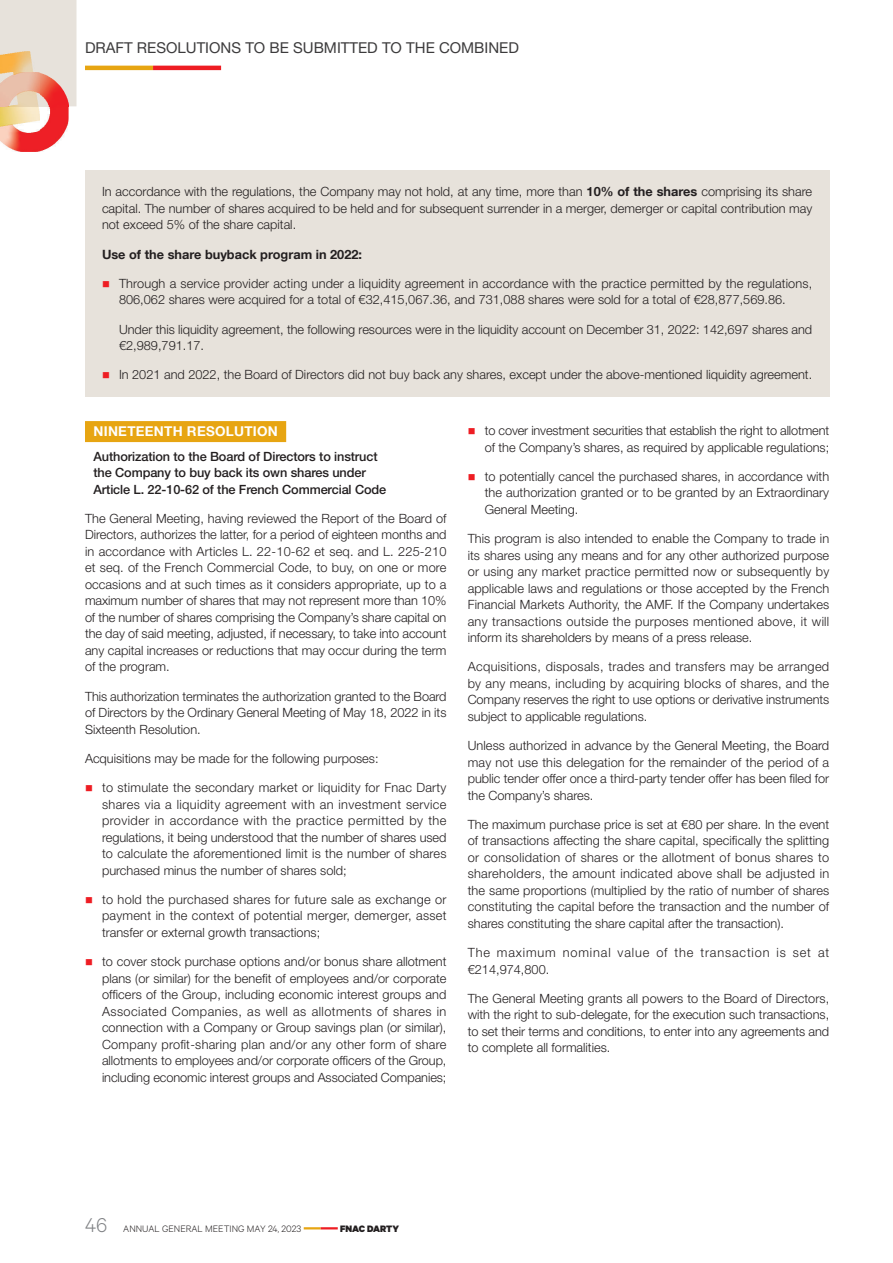
<style>
.page{position:relative;width:893px;height:1263px;background:#fff}
.page>*{position:absolute;margin:0;border:0;box-sizing:border-box;transform-origin:0 0}
.t1{font:15px "Helvetica Neue LT Std";color:#3c3b3c}
.t2{font:700 13.5px "Helvetica Neue LT Com";letter-spacing:.02em;color:#fff}
.t3{font:300 12.75px/16.5px "Helvetica Neue LT Std";color:#231f20;text-align:justify}
.t4{font:500 12.75px/16.5px "Helvetica Neue LT Std";letter-spacing:-.01em;color:#231f20}
.t5{font:300 12.75px/16.5px "Helvetica Neue LT Std";letter-spacing:.065em;color:#231f20}
.t6{font:700 12.75px "Helvetica Neue LT Com";color:#231f20}
.t7{font:300 10.5px "Calibre";color:#231f20}
.t8{font:900 10.5px "Calibre";color:#231f20}
.s1{font-family:"Helvetica Neue LT Com";font-weight:700}
.s2{color:#ee1d23}
.s3{font-size:22.5px;color:#808285}
</style>
<div class="page">
<svg style="left:304px;top:1227px;width:34px;height:2px"></svg>
<hr style="left:85px;top:66px;width:68px;height:4px;background:#e7a512">
<hr style="left:153px;top:66px;width:68px;height:4px;background:#ee1d23">
<img style="left:0;top:106px;width:69px;height:46px">
<svg style="left:0;top:0;width:76px;height:106px"></svg>
<img style="left:0;top:51px;width:40px;height:80px">
<img style="left:0;top:105px;width:40px;height:1px">
<div style="left:85px;top:170px;width:744px;height:226px;background:#e7e2db"></div>
<div style="left:85px;top:421px;width:201px;height:21px;background:#e7a512"></div>
<p class="t1" style="left:85px;top:43px;width:435px">DRAFT RESOLUTIONS TO BE SUBMITTED TO THE COMBINED</p>
<p class="t3" style="left:102px;top:185px;width:712px">In accordance with the regulations, the Company may not hold, at any time, more than <span class="s1">10% of the shares</span> comprising its share capital. The number of shares acquired to be held and for subsequent surrender in a merger, demerger or capital contribution may not exceed 5% of the share capital.</p>
<p class="t6" style="left:102px;top:249px;width:261px">Use of the share buyback program in 2022:</p>
<p class="t3" style="left:119px;top:277px;width:695px;text-indent:-17px"><span class="s2">■</span> Through a service provider acting under a liquidity agreement in accordance with the practice permitted by the regulations,<br>806,062 shares were acquired for a total of €32,415,067.36, and 731,088 shares were sold for a total of €28,877,569.86.</p>
<p class="t3" style="left:119px;top:322px;width:695px">Under this liquidity agreement, the following resources were in the liquidity account on December 31, 2022: 142,697 shares and €2,989,791.17.</p>
<p class="t3" style="left:102px;top:368px;width:712px"><span class="s2">■</span> In 2021 and 2022, the Board of Directors did not buy back any shares, except under the above-mentioned liquidity agreement.</p>
<p class="t2" style="left:94px;top:426px;width:186px">NINETEENTH RESOLUTION</p>
<p class="t4" style="left:94px;top:449px;width:294px">Authorization to the Board of Directors to instruct the Company to buy back its own shares under<br>Article L. 22-10-62 of the French Commercial Code</p>
<p class="t3" style="left:85px;top:512px;width:363px">The General Meeting, having reviewed the Report of the Board of Directors, authorizes the latter, for a period of eighteen months and in accordance with Articles L. 22-10-62 et seq. and L. 225-210 et seq. of the French Commercial Code, to buy, on one or more occasions and at such times as it considers appropriate, up to a maximum number of shares that may not represent more than 10% of the number of shares comprising the Company’s share capital on the day of said meeting, adjusted, if necessary, to take into account any capital increases or reductions that may occur during the term of the program.</p>
<p class="t3" style="left:85px;top:690px;width:363px">This authorization terminates the authorization granted to the Board of Directors by the Ordinary General Meeting of May 18, 2022 in its Sixteenth Resolution.</p>
<p class="t3" style="left:85px;top:752px;width:295px">Acquisitions may be made for the following purposes:</p>
<p class="t3" style="left:102px;top:781px;width:346px;text-indent:-17px"><span class="s2">■</span> to stimulate the secondary market or liquidity for Fnac Darty shares via a liquidity agreement with an investment service provider in accordance with the practice permitted by the regulations, it being understood that the number of shares used to calculate the aforementioned limit is the number of shares purchased minus the number of shares sold;</p>
<p class="t3" style="left:102px;top:893px;width:346px;text-indent:-17px"><span class="s2">■</span> to hold the purchased shares for future sale as exchange or payment in the context of potential merger, demerger, asset transfer or external growth transactions;</p>
<p class="t3" style="left:102px;top:955px;width:346px;text-indent:-17px"><span class="s2">■</span> to cover stock purchase options and/or bonus share allotment plans (or similar) for the benefit of employees and/or corporate officers of the Group, including economic interest groups and Associated Companies, as well as allotments of shares in connection with a Company or Group savings plan (or similar), Company profit-sharing plan and/or any other form of share allotments to employees and/or corporate officers of the Group, including economic interest groups and Associated Companies;</p>
<p class="t3" style="left:468px;top:424px;width:363px;text-align:right"><span class="s2">■</span> to cover investment securities that establish the right to allotment of the Company’s shares, as required by applicable regulations;</p>
<p class="t3" style="left:485px;top:470px;width:346px;text-indent:-17px"><span class="s2">■</span> to potentially cancel the purchased shares, in accordance with the authorization granted or to be granted by an Extraordinary General Meeting.</p>
<p class="t3" style="left:468px;top:532px;width:363px">This program is also intended to enable the Company to trade in its shares using any means and for any other authorized purpose or using any market practice permitted now or subsequently by applicable laws and regulations or those accepted by the French Financial Markets Authority, the AMF. If the Company undertakes any transactions outside the purposes mentioned above, it will inform its shareholders by means of a press release.</p>
<p class="t3" style="left:468px;top:660px;width:363px">Acquisitions, disposals, trades and transfers may be arranged by any means, including by acquiring blocks of shares, and the Company reserves the right to use options or derivative instruments subject to applicable regulations.</p>
<p class="t3" style="left:468px;top:739px;width:363px">Unless authorized in advance by the General Meeting, the Board may not use this delegation for the remainder of the period of a public tender offer once a third-party tender offer has been filed for the Company’s shares.</p>
<p class="t3" style="left:468px;top:818px;width:363px">The maximum purchase price is set at €80 per share. In the event of transactions affecting the share capital, specifically the splitting or consolidation of shares or the allotment of bonus shares to shareholders, the amount indicated above shall be adjusted in the same proportions (multiplied by the ratio of number of shares constituting the capital before the transaction and the number of shares constituting the share capital after the transaction).</p>
<p class="t5" style="left:468px;top:946px;width:363px">The maximum nominal value of the transaction is set at €214,974,800.</p>
<p class="t3" style="left:468px;top:992px;width:363px">The General Meeting grants all powers to the Board of Directors, with the right to sub-delegate, for the execution such transactions, to set their terms and conditions, to enter into any agreements and to complete all formalities.</p>
<p class="t7" style="left:85px;top:1224px;width:218px"><span class="s3">46</span> ANNUAL GENERAL MEETING MAY 24, 2023</p>
<p class="t8" style="left:340px;top:1224px;width:60px">FNAC DARTY</p>
</div>
